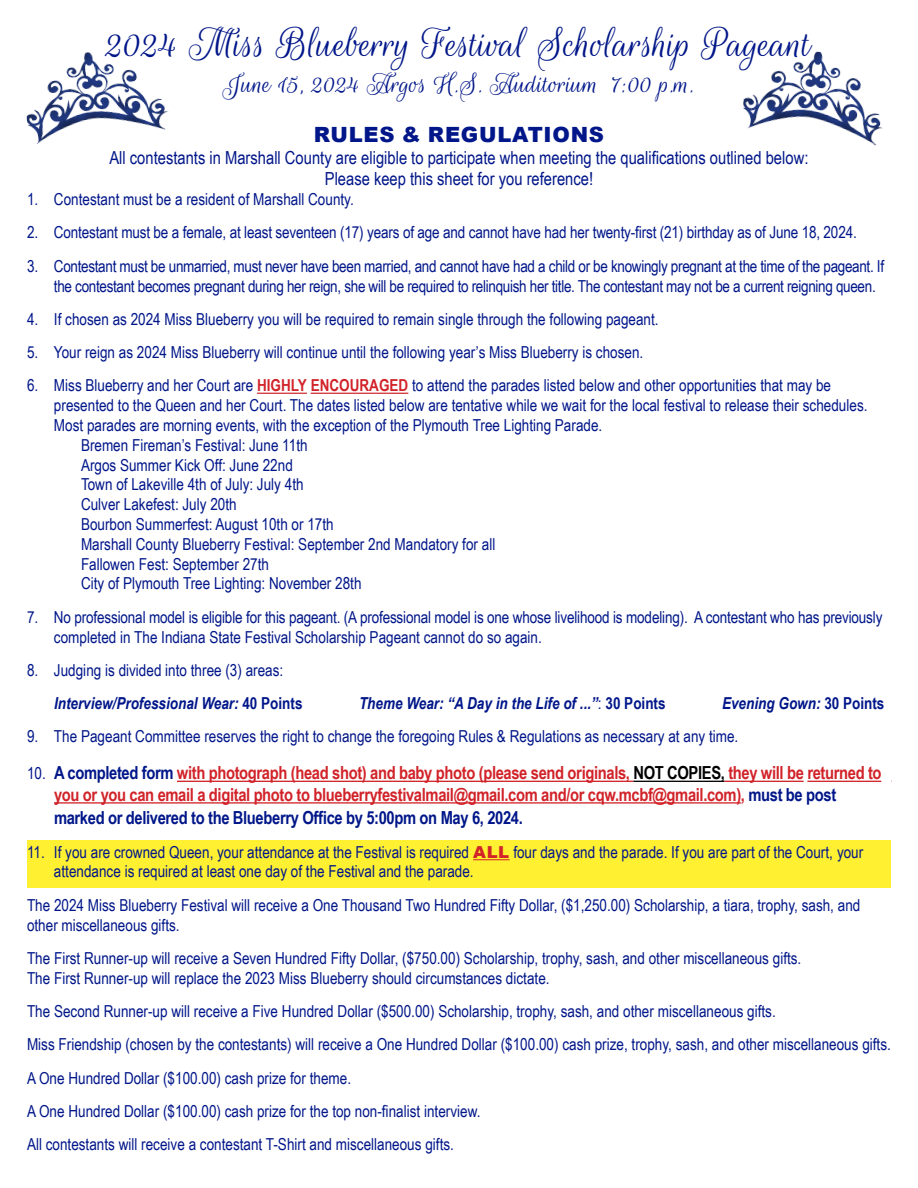
<style>
.page{position:relative;width:918px;height:1188px;background:#fff}
.page>*{position:absolute;margin:0;border:0;box-sizing:border-box;transform-origin:0 0}
.t1{font:45px "Rouge Script";color:#001689}
.t2{font:30px "Rouge Script";color:#001689}
.t3{font:900 21px "Arial";letter-spacing:.035em;color:#001689}
.t4{font:700 18px/21.6px "Arial Narrow";letter-spacing:-.02em;color:#d12329}
.t5{font:18px "Arial Narrow";color:#001689}
.t6{font:700 18px "Arial Narrow";letter-spacing:-.02em;color:#001689}
.t7{font:16.5px/19.8px "Arial Narrow";color:#001689}
.t8{font:16.5px/19.8px "Arial Narrow";letter-spacing:-.02em;color:#001689}
.t9{font:italic 700 16.5px "Arial Narrow";color:#001689}
.s1{font-weight:700;color:#d12329}
.s2{font-style:normal}
.s3{font-weight:400;font-style:normal}
.s4{font-weight:400;font-size:16.5px;color:#001689}
.s5{color:#001689}
.s6{color:#000}
.s7{font-family:"Arial";font-weight:900;color:#d12329}
</style>
<div class="page">
<div style="left:27px;top:840px;width:864px;height:47px;background:#fff131"></div>
<svg style="left:743px;top:51px;width:140px;height:95px"></svg>
<svg style="left:26px;top:52px;width:143px;height:92px"></svg>
<hr style="left:257px;top:393px;width:50px;height:1px;background:#d12329">
<hr style="left:311px;top:393px;width:97px;height:1px;background:#d12329">
<hr style="left:177px;top:781px;width:456px;height:1px;background:#d12329">
<hr style="left:633px;top:781px;width:92px;height:1px;background:#000">
<hr style="left:725px;top:781px;width:79px;height:1px;background:#d12329">
<hr style="left:807px;top:781px;width:74px;height:1px;background:#d12329">
<hr style="left:54px;top:802px;width:687px;height:2px;background:#d12329">
<hr style="left:473px;top:859px;width:37px;height:1px;background:#d12329">
<p class="t1" style="left:106px;top:18px;width:707px">2024 Miss Blueberry Festival Scholarship Pageant</p>
<p class="t2" style="left:224px;top:67px;width:472px">June 15, 2024 Argos H.S. Auditorium 7:00 p.m.</p>
<p class="t3" style="left:314px;top:119px;width:292px">RULES &amp; REGULATIONS</p>
<p class="t5" style="left:109px;top:144px;width:701px">All contestants in Marshall County are eligible to participate when meeting the qualifications outlined below:</p>
<p class="t5" style="left:325px;top:166px;width:270px">Please keep this sheet for you reference!</p>
<p class="t7" style="left:27px;top:189px;width:328px">1. Contestant must be a resident of Marshall County.</p>
<p class="t7" style="left:27px;top:222px;width:831px">2. Contestant must be a female, at least seventeen (17) years of age and cannot have had her twenty-first (21) birthday as of June 18, 2024.</p>
<p class="t8" style="left:54px;top:255px;width:832px;text-indent:-27px">3. Contestant must be unmarried, must never have been married, and cannot have had a child or be knowingly pregnant at the time of the pageant. If the contestant becomes pregnant during her reign, she will be required to relinquish her title. The contestant may not be a current reigning queen.</p>
<p class="t7" style="left:27px;top:309px;width:633px">4. If chosen as 2024 Miss Blueberry you will be required to remain single through the following pageant.</p>
<p class="t7" style="left:27px;top:342px;width:618px">5. Your reign as 2024 Miss Blueberry will continue until the following year’s Miss Blueberry is chosen.</p>
<p class="t7" style="left:27px;top:375px;width:806px">6. Miss Blueberry and her Court are <span class="s1">HIGHLY ENCOURAGED</span> to attend the parades listed below and other opportunities that may be</p>
<p class="t7" style="left:54px;top:395px;width:815px">presented to the Queen and her Court. The dates listed below are tentative while we wait for the local festival to release their schedules.<br>Most parades are morning events, with the exception of the Plymouth Tree Lighting Parade.</p>
<p class="t7" style="left:81px;top:435px;width:228px">Bremen Fireman’s Festival: June 11th</p>
<p class="t7" style="left:81px;top:454px;width:213px">Argos Summer Kick Off: June 22nd</p>
<p class="t7" style="left:81px;top:474px;width:224px">Town of Lakeville 4th of July: July 4th</p>
<p class="t7" style="left:81px;top:494px;width:157px">Culver Lakefest: July 20th</p>
<p class="t7" style="left:81px;top:514px;width:254px">Bourbon Summerfest: August 10th or 17th</p>
<p class="t7" style="left:81px;top:534px;width:416px">Marshall County Blueberry Festival: September 2nd Mandatory for all</p>
<p class="t7" style="left:81px;top:553px;width:190px">Fallowen Fest: September 27th</p>
<p class="t7" style="left:81px;top:573px;width:282px">City of Plymouth Tree Lighting: November 28th</p>
<p class="t7" style="left:54px;top:606px;width:830px;text-indent:-27px">7. No professional model is eligible for this pageant. (A professional model is one whose livelihood is modeling). A contestant who has previously completed in The Indiana State Festival Scholarship Pageant cannot do so again.</p>
<p class="t7" style="left:27px;top:660px;width:258px">8. Judging is divided into three (3) areas:</p>
<p class="t9" style="left:54px;top:691px;width:250px">Interview/Professional Wear: <span class="s2">40 Points</span></p>
<p class="t9" style="left:359px;top:691px;width:308px">Theme Wear: “A Day in the Life of ...”<span class="s3">:</span> <span class="s2">30 Points</span></p>
<p class="t9" style="left:722px;top:691px;width:164px">Evening Gown: <span class="s2">30 Points</span></p>
<p class="t7" style="left:27px;top:726px;width:713px">9. The Pageant Committee reserves the right to change the foregoing Rules &amp; Regulations as necessary at any time.</p>
<p class="t4" style="left:54px;top:761px;width:829px;text-indent:-27px"><span class="s4">10.</span> <span class="s5">A completed form</span> with photograph (head shot) and baby photo (please send originals, <span class="s6">NOT COPIES,</span> they will be returned to you or you can email a digital photo to blueberryfestivalmail@gmail.com and/or cqw.mcbf@gmail.com), <span class="s5">must be post</span></p>
<p class="t6" style="left:54px;top:804px;width:470px">marked or delivered to the Blueberry Office by 5:00pm on May 6, 2024.</p>
<p class="t7" style="left:54px;top:841px;width:811px;text-indent:-27px">11. If you are crowned Queen, your attendance at the Festival is required <span class="s7">ALL</span> four days and the parade. If you are part of the Court, your attendance is required at least one day of the Festival and the parade.</p>
<p class="t7" style="left:27px;top:894px;width:835px">The 2024 Miss Blueberry Festival will receive a One Thousand Two Hundred Fifty Dollar, ($1,250.00) Scholarship, a tiara, trophy, sash, and other miscellaneous gifts.</p>
<p class="t7" style="left:27px;top:948px;width:776px">The First Runner-up will receive a Seven Hundred Fifty Dollar, ($750.00) Scholarship, trophy, sash, and other miscellaneous gifts.<br>The First Runner-up will replace the 2023 Miss Blueberry should circumstances dictate.</p>
<p class="t7" style="left:27px;top:1001px;width:750px">The Second Runner-up will receive a Five Hundred Dollar ($500.00) Scholarship, trophy, sash, and other miscellaneous gifts.</p>
<p class="t7" style="left:27px;top:1034px;width:865px">Miss Friendship (chosen by the contestants) will receive a One Hundred Dollar ($100.00) cash prize, trophy, sash, and other miscellaneous gifts.</p>
<p class="t7" style="left:27px;top:1067px;width:326px">A One Hundred Dollar ($100.00) cash prize for theme.</p>
<p class="t7" style="left:27px;top:1101px;width:455px">A One Hundred Dollar ($100.00) cash prize for the top non-finalist interview.</p>
<p class="t7" style="left:27px;top:1134px;width:428px">All contestants will receive a contestant T-Shirt and miscellaneous gifts.</p>
</div>
